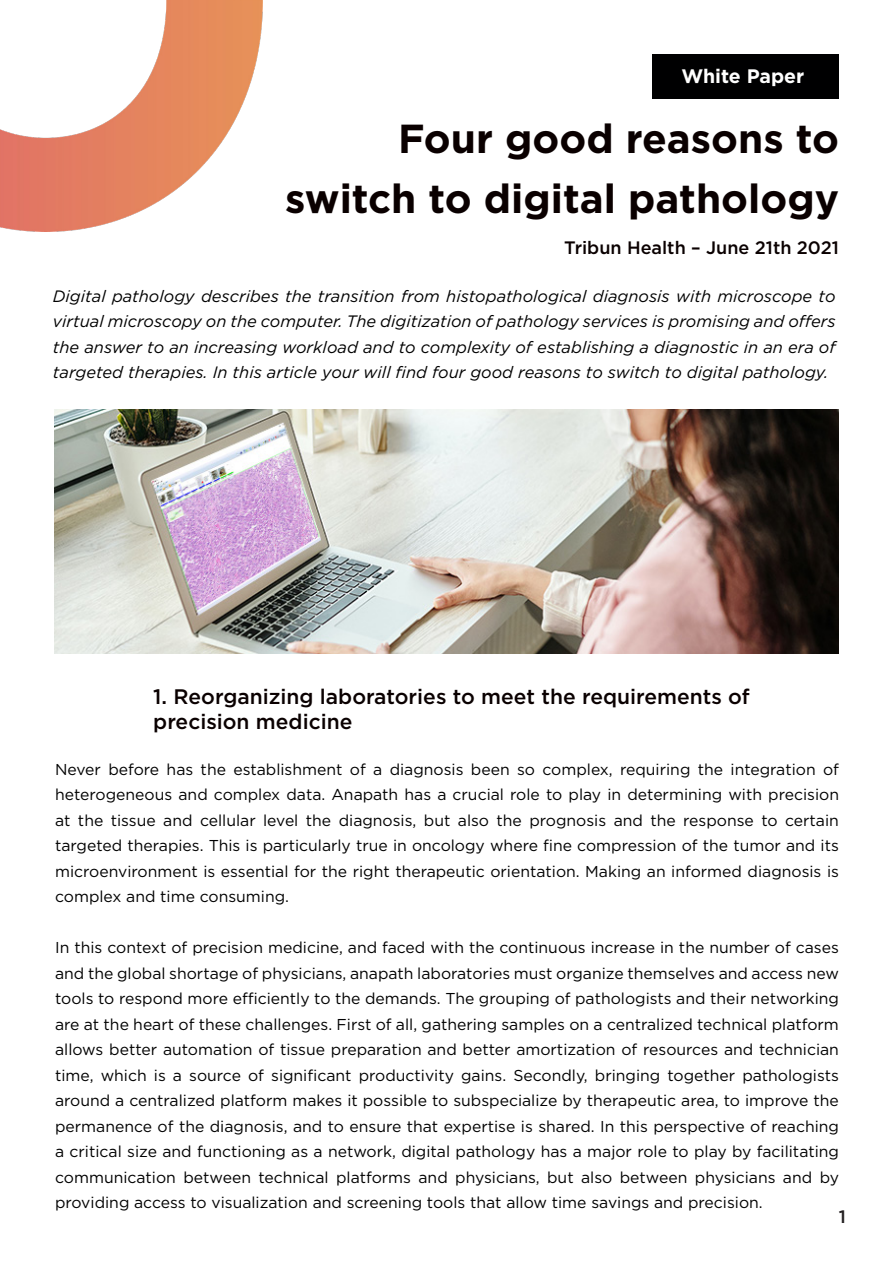
<style>
.page{position:relative;width:893px;height:1263px;background:#fff}
.page>*{position:absolute;margin:0;border:0;box-sizing:border-box;transform-origin:0 0}
.t1{font:700 40.5px "Gotham";color:#0a0000}
.t2{font:500 21px "Gotham";color:#0a0000}
.t3{font:700 19.5px "Gotham";color:#fff}
.t4{font:500 18px "Gotham";color:#0a0000}
.t5{font:500 18px "Gotham";color:#231f20}
.t6{font:italic 16.5px/25.5px "Gotham";color:#000001;text-align:justify}
.t7{font:15.75px/25.5px "Gotham";color:#000001;text-align:justify}
</style>
<div class="page">
<div style="left:653px;top:54px;width:186px;height:44px;background:#000001"></div>
<img style="left:54px;top:409px;width:785px;height:245px">
<img style="left:0;top:0;width:263px;height:231px">
<p class="t3" style="left:681px;top:64px;width:124px">White Paper</p>
<p class="t1" style="left:398px;top:112px;width:442px">Four good reasons to</p>
<p class="t1" style="left:285px;top:172px;width:555px">switch to digital pathology</p>
<p class="t4" style="left:564px;top:235px;width:276px">Tribun Health – June 21th 2021</p>
<p class="t6" style="left:53px;top:283px;width:784px">Digital pathology describes the transition from histopathological diagnosis with microscope to virtual microscopy on the computer. The digitization of pathology services is promising and offers the answer to an increasing workload and to complexity of establishing a diagnostic in an era of targeted therapies. In this article your will find four good reasons to switch to digital pathology.</p>
<p class="t2" style="left:153px;top:683px;width:598px">1. Reorganizing laboratories to meet the requirements of</p>
<p class="t2" style="left:153px;top:708px;width:201px">precision medicine</p>
<p class="t7" style="left:55px;top:756px;width:785px">Never before has the establishment of a diagnosis been so complex, requiring the integration of heterogeneous and complex data. Anapath has a crucial role to play in determining with precision at the tissue and cellular level the diagnosis, but also the prognosis and the response to certain targeted therapies. This is particularly true in oncology where fine compression of the tumor and its microenvironment is essential for the right therapeutic orientation. Making an informed diagnosis is complex and time consuming.</p>
<p class="t7" style="left:55px;top:935px;width:785px">In this context of precision medicine, and faced with the continuous increase in the number of cases and the global shortage of physicians, anapath laboratories must organize themselves and access new tools to respond more efficiently to the demands. The grouping of pathologists and their networking are at the heart of these challenges. First of all, gathering samples on a centralized technical platform allows better automation of tissue preparation and better amortization of resources and technician time, which is a source of significant productivity gains. Secondly, bringing together pathologists around a centralized platform makes it possible to subspecialize by therapeutic area, to improve the permanence of the diagnosis, and to ensure that expertise is shared. In this perspective of reaching a critical size and functioning as a network, digital pathology has a major role to play by facilitating communication between technical platforms and physicians, but also between physicians and by providing access to visualization and screening tools that allow time savings and precision.</p>
<p class="t5" style="left:839px;top:1205px;width:9px">1</p>
</div>
